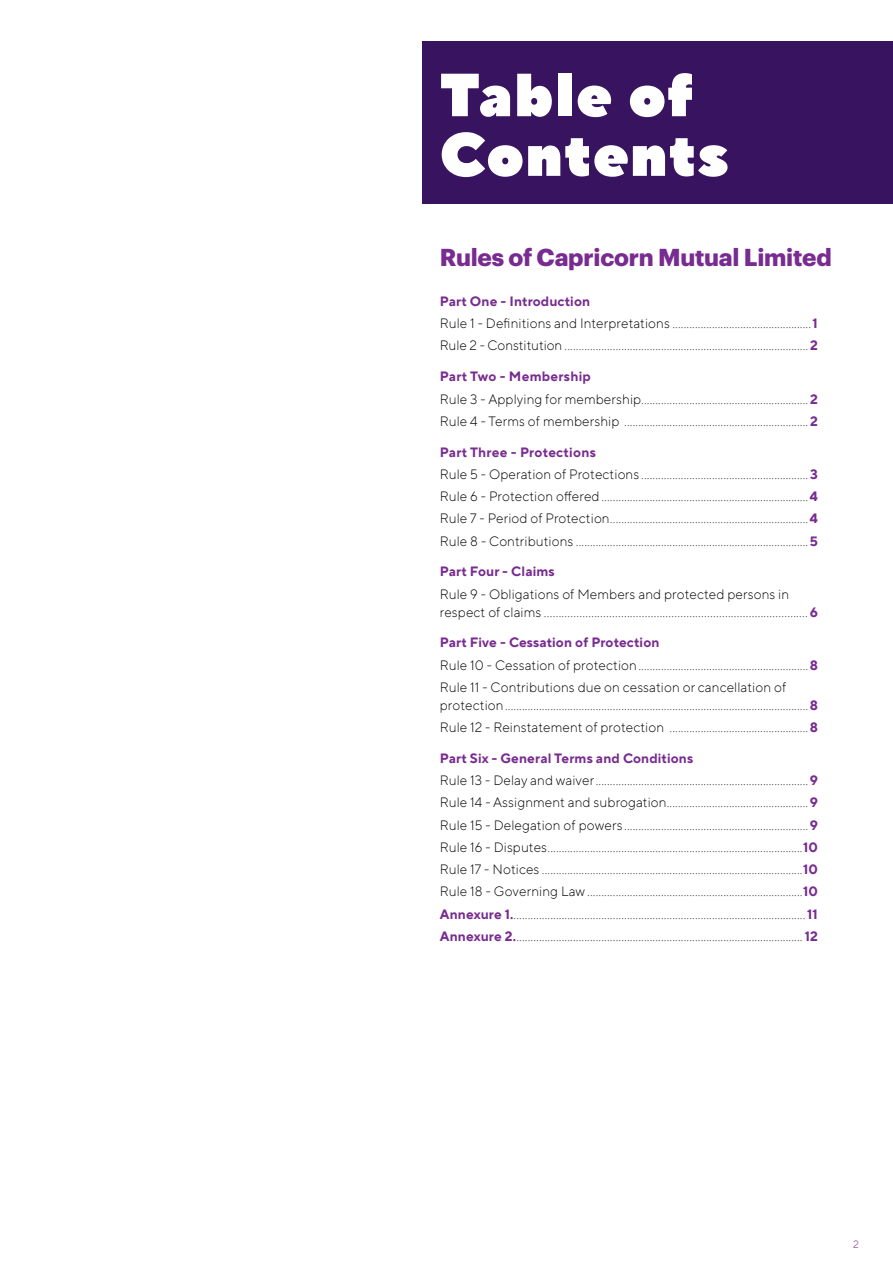
<style>
.page{position:relative;width:893px;height:1263px;background:#fff}
.page>*{position:absolute;margin:0;border:0;box-sizing:border-box;transform-origin:0 0}
.t1{font:900 60.75px/59.7px "TT Norms Pro";letter-spacing:.01em;color:#fff}
.t2{font:700 24px "Graphik";letter-spacing:-.01em;color:#782b90}
.t3{font:300 13.5px/22.2px "TT Norms Pro";letter-spacing:.01em;color:#000}
.t4{font:700 13.5px "TT Norms Pro";letter-spacing:.01em;color:#782b90}
.t5{font:300 10.5px "TT Norms Pro";color:#782b90}
.s1{font-weight:700;color:#782b90}
</style>
<div class="page">
<div style="left:422px;top:42px;width:471px;height:162px;background:#381460"></div>
<h1 class="t1" style="left:440px;top:64px;width:290px">Table of<br>Contents</h1>
<h2 class="t2" style="left:440px;top:238px;width:393px">Rules of Capricorn Mutual Limited</h2>
<p class="t3" style="left:440px;top:290px;width:379px"><span class="s1">Part One - Introduction<br></span>Rule 1 - Definitions and Interpretations .................................................<span class="s1">1<br></span>Rule 2 - Constitution ......................................................................................<span class="s1">2</span></p>
<p class="t3" style="left:440px;top:365px;width:379px"><span class="s1">Part Two - Membership<br></span>Rule 3 - Applying for membership...........................................................<span class="s1">2<br></span>Rule 4 - Terms of membership .................................................................<span class="s1">2</span></p>
<p class="t3" style="left:440px;top:440px;width:379px"><span class="s1">Part Three - Protections<br></span>Rule 5 - Operation of Protections ...........................................................<span class="s1">3<br></span>Rule 6 - Protection offered.........................................................................<span class="s1">4<br></span>Rule 7 - Period of Protection......................................................................<span class="s1">4<br></span>Rule 8 - Contributions ..................................................................................<span class="s1">5</span></p>
<p class="t4" style="left:440px;top:563px;width:116px">Part Four - Claims</p>
<p class="t3" style="left:440px;top:584px;width:379px;line-height:18px">Rule 9 - Obligations of Members and protected persons in respect of claims .........................................................................................<span class="s1">6</span></p>
<p class="t3" style="left:440px;top:631px;width:379px"><span class="s1">Part Five - Cessation of Protection<br></span>Rule 10 - Cessation of protection............................................................<span class="s1">8<br></span>Rule 11 - Contributions due on cessation or cancellation of</p>
<p class="t3" style="left:440px;top:693px;width:379px">protection...........................................................................................................<span class="s1">8<br></span>Rule 12 - Reinstatement of protection .................................................<span class="s1">8</span></p>
<p class="t3" style="left:440px;top:746px;width:379px"><span class="s1">Part Six - General Terms and Conditions<br></span>Rule 13 - Delay and waiver...........................................................................<span class="s1">9<br></span>Rule 14 - Assignment and subrogation..................................................<span class="s1">9<br></span>Rule 15 - Delegation of powers .................................................................<span class="s1">9<br></span>Rule 16 - Disputes..........................................................................................<span class="s1">10<br></span>Rule 17 - Notices ............................................................................................<span class="s1">10<br></span>Rule 18 - Governing Law ............................................................................<span class="s1">10<br>Annexure 1.</span>.......................................................................................................<span class="s1">11<br>Annexure 2.</span>.....................................................................................................<span class="s1">12</span></p>
<p class="t5" style="left:853px;top:1237px;width:7px">2</p>
</div>
